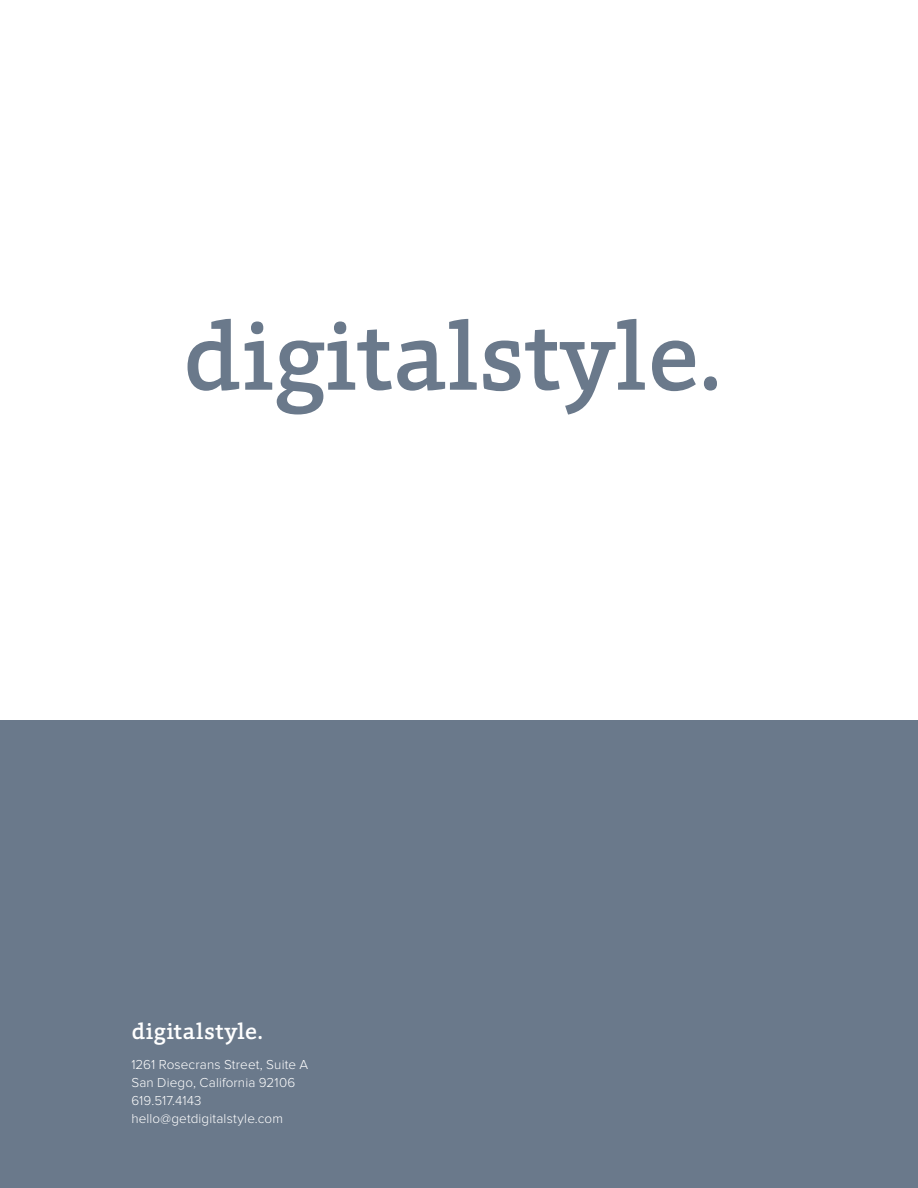
<style>
.page{position:relative;width:918px;height:1188px;background:#fff}
.page>*{position:absolute;margin:0;border:0;box-sizing:border-box;transform-origin:0 0}
.t1{font:500 95.7px "Foro";color:#6a798b}
.t2{font:500 22.5px "Foro";letter-spacing:.02em;color:#fff}
.t3{font:300 13.5px/18px "Proxima Nova";letter-spacing:.01em;color:#fff}
</style>
<div class="page">
<div style="left:0;top:721px;width:918px;height:467px;background:#6a798b"></div>
<h1 class="t1" style="left:182px;top:295px;width:540px">digitalstyle.</h1>
<h2 class="t2" style="left:131px;top:1017px;width:133px">digitalstyle.</h2>
<p class="t3" style="left:131px;top:1056px;width:178px">1261 Rosecrans Street, Suite A<br>San Diego, California 92106<br>619.517.4143 hello@getdigitalstyle.com</p>
</div>
